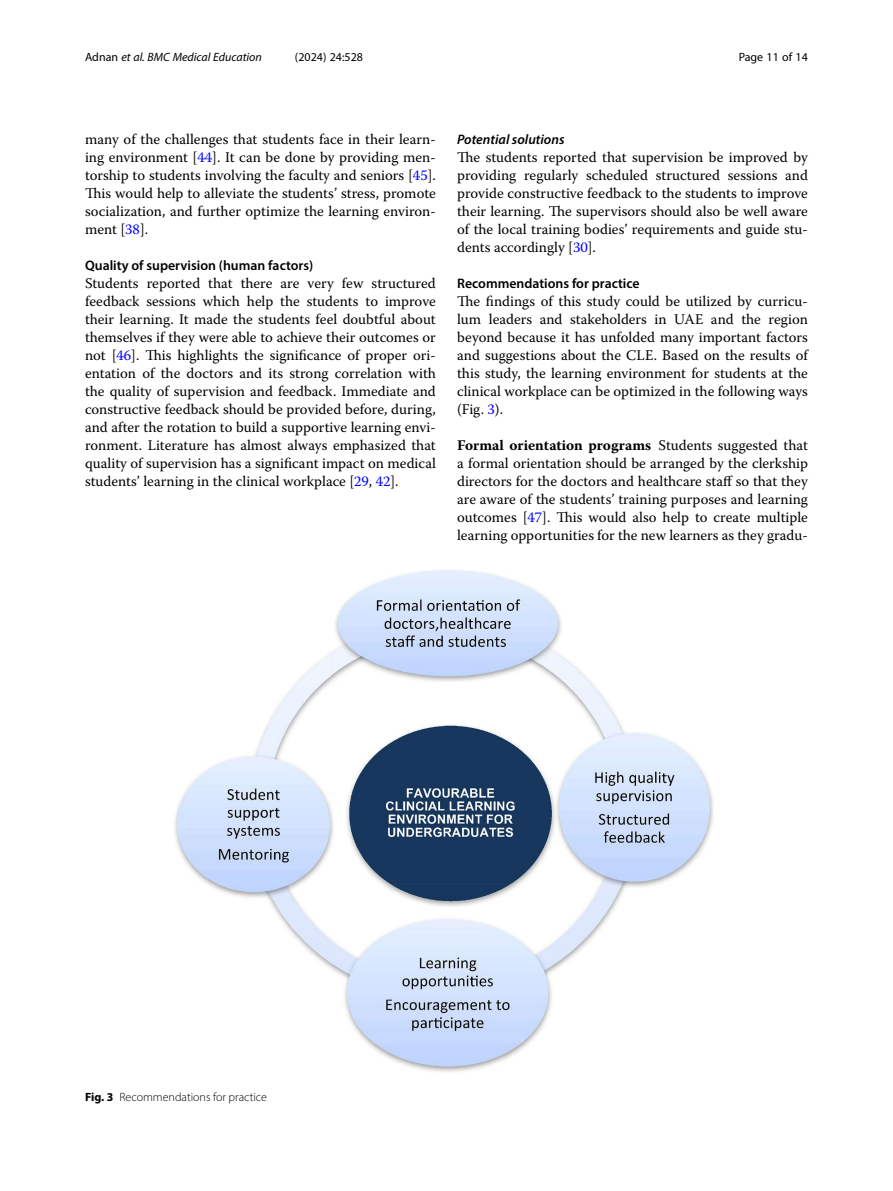
<style>
.page{position:relative;width:893px;height:1191px;background:#fff}
.page>*{position:absolute;margin:0;border:0;box-sizing:border-box;transform-origin:0 0}
.Body_Text{font:14.7px/18px "Warnock Pro";color:#000;text-align:justify}
.Formalpara_RuninHead{font:14.7px/18px "Warnock Pro";color:#000;text-align:justify}
.Body_Text_Indent{font:14.7px/18px "Warnock Pro";color:#000;text-align:justify}
.Head_2{font:600 13.8px "Myriad Pro";color:#000}
.Head_3{font:italic 600 13.8px "Myriad Pro";color:#000}
.Figure_Caption{font:300 12px "Myriad Pro";color:#000}
.t1{font:italic 12px "Myriad Pro";color:#000}
.t2{font:12px "Myriad Pro";color:#000}
.s1{font-style:normal}
.s2{color:#00f}
.s3{font-weight:700}
</style>
<div class="page">
<img style="left:174px;top:570px;width:540px;height:502px">
<p class="t1" style="left:85px;top:50px;width:178px"><span class="s1">Adnan</span> et al. BMC Medical Education</p>
<p class="t2" style="left:295px;top:50px;width:70px">(2024) 24:528</p>
<p class="t2" style="left:739px;top:50px;width:71px">Page 11 of 14</p>
<p class="Body_Text_Indent" style="left:85px;top:130px;width:352px">many of the challenges that students face in their learn&shy;ing environment [<span class="s2">44</span>]. It can be done by providing men&shy;torship to students involving the faculty and seniors [<span class="s2">45</span>].<br>This would help to alleviate the students’ stress, promote socialization, and further optimize the learning environ&shy;ment [<span class="s2">38</span>].</p>
<p class="Head_2" style="left:85px;top:257px;width:230px">Quality of supervision (human factors)</p>
<p class="Body_Text" style="left:85px;top:274px;width:352px">Students reported that there are very few structured feedback sessions which help the students to improve their learning. It made the students feel doubtful about themselves if they were able to achieve their outcomes or not [<span class="s2">46</span>]. This highlights the significance of proper ori&shy;entation of the doctors and its strong correlation with the quality of supervision and feedback. Immediate and constructive feedback should be provided before, during, and after the rotation to build a supportive learning envi&shy;ronment. Literature has almost always emphasized that quality of supervision has a significant impact on medical students’ learning in the clinical workplace [<span class="s2">29</span>, <span class="s2">42</span>].</p>
<p class="Head_3" style="left:457px;top:131px;width:109px">Potential solutions</p>
<p class="Body_Text" style="left:457px;top:148px;width:352px">The students reported that supervision be improved by providing regularly scheduled structured sessions and provide constructive feedback to the students to improve their learning. The supervisors should also be well aware of the local training bodies’ requirements and guide stu&shy;dents accordingly [<span class="s2">30</span>].</p>
<p class="Head_2" style="left:457px;top:275px;width:184px">Recommendations for practice</p>
<p class="Body_Text" style="left:457px;top:292px;width:352px">The findings of this study could be utilized by curricu&shy;lum leaders and stakeholders in UAE and the region beyond because it has unfolded many important factors and suggestions about the CLE. Based on the results of this study, the learning environment for students at the clinical workplace can be optimized in the following ways (Fig. <span class="s2">3</span>).</p>
<p class="Formalpara_RuninHead" style="left:457px;top:436px;width:352px"><span class="s3">Formal orientation programs</span> Students suggested that a formal orientation should be arranged by the clerkship directors for the doctors and healthcare staff so that they are aware of the students’ training purposes and learning outcomes [<span class="s2">47</span>]. This would also help to create multiple learning opportunities for the new learners as they gradu-</p>
<p class="Figure_Caption" style="left:85px;top:1089px;width:184px"><span class="s3">Fig. 3</span> Recommendations for practice</p>
</div>
